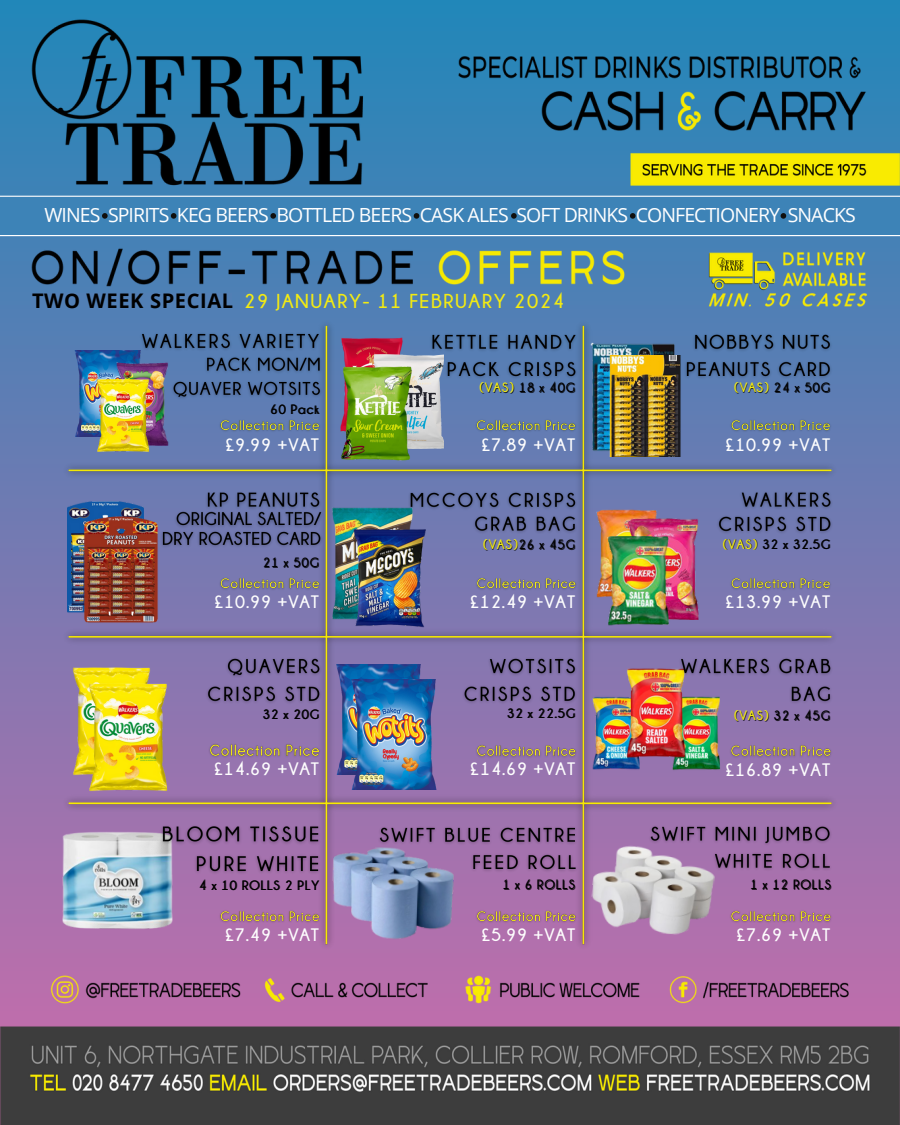
<style>
.page{position:relative;width:900px;height:1125px;background:#fff}
.page>*{position:absolute;margin:0;border:0;box-sizing:border-box;transform-origin:0 0}
.t1{font:700 20.1px "Champagne Limousines";letter-spacing:.08em;color:#f3eb12}
.t2{font:700 20.1px "Open Sans";letter-spacing:.03em;color:#000}
.t3{font:19.5px "Open Sans";letter-spacing:-.045em;color:#fff}
.t4{font:700 18px "Champagne Limousines";letter-spacing:.05em;color:#fefefe}
.t5{font:700 13.5px "Champagne Limousines";letter-spacing:.05em;color:#000}
.s1{color:#f3eb12}
.s2{color:rgb(0 0 0/.75)}
</style>
<div class="page">
<img style="left:0;top:7px;width:900px;height:1118px">
<img style="left:403px;top:487px;width:179px;height:52px">
<img style="left:374px;top:822px;width:208px;height:55px">
<img style="left:713px;top:486px;width:125px;height:52px">
<img style="left:588px;top:336px;width:90px;height:123px">
<img style="left:426px;top:328px;width:157px;height:56px">
<img style="left:334px;top:336px;width:74px;height:98px">
<img style="left:367px;top:353px;width:77px;height:98px">
<img style="left:331px;top:847px;width:124px;height:99px">
<img style="left:68px;top:500px;width:75px;height:114px">
<img style="left:54px;top:818px;width:126px;height:126px">
<img style="left:136px;top:328px;width:191px;height:76px">
<img style="left:644px;top:820px;width:193px;height:56px">
<img style="left:680px;top:328px;width:158px;height:56px">
<img style="left:157px;top:487px;width:171px;height:65px">
<img style="left:728px;top:907px;width:108px;height:20px">
<img style="left:202px;top:653px;width:128px;height:55px">
<img style="left:588px;top:838px;width:129px;height:107px">
<img style="left:74px;top:351px;width:70px;height:85px">
<img style="left:111px;top:360px;width:64px;height:93px">
<img style="left:91px;top:376px;width:63px;height:77px">
<img style="left:64px;top:663px;width:95px;height:116px">
<img style="left:81px;top:678px;width:94px;height:116px">
<img style="left:609px;top:355px;width:73px;height:102px">
<img style="left:457px;top:653px;width:129px;height:55px">
<img style="left:473px;top:742px;width:108px;height:19px">
<img style="left:473px;top:574px;width:108px;height:20px">
<img style="left:339px;top:365px;width:75px;height:97px">
<img style="left:325px;top:505px;width:95px;height:116px">
<img style="left:345px;top:519px;width:95px;height:116px">
<img style="left:83px;top:512px;width:76px;height:114px">
<img style="left:588px;top:506px;width:78px;height:95px">
<img style="left:629px;top:519px;width:70px;height:101px">
<img style="left:602px;top:536px;width:73px;height:89px">
<img style="left:334px;top:665px;width:90px;height:110px">
<img style="left:350px;top:679px;width:90px;height:110px">
<img style="left:590px;top:663px;width:133px;height:118px">
<img style="left:675px;top:653px;width:162px;height:55px">
<img style="left:728px;top:417px;width:108px;height:19px">
<img style="left:728px;top:742px;width:108px;height:19px">
<img style="left:157px;top:820px;width:169px;height:59px">
<img style="left:216px;top:574px;width:109px;height:20px">
<img style="left:473px;top:907px;width:108px;height:20px">
<img style="left:728px;top:574px;width:108px;height:20px">
<img style="left:216px;top:417px;width:109px;height:19px">
<img style="left:472px;top:417px;width:109px;height:19px">
<img style="left:204px;top:740px;width:121px;height:22px">
<img style="left:216px;top:907px;width:109px;height:20px">
<div style="left:32px;top:293px;width:200px;height:16px;background:#517fb5"></div>
<svg style="left:0;top:234px;width:900px;height:2px"></svg>
<div style="left:0;top:197px;width:900px;height:37px;background:#3d83b7"></div>
<hr style="left:0;top:196px;width:900px;height:1px;background:#fff">
<svg style="left:102px;top:213px;width:6px;height:6px"></svg>
<svg style="left:171px;top:213px;width:5px;height:6px"></svg>
<svg style="left:414px;top:213px;width:5px;height:6px"></svg>
<svg style="left:270px;top:213px;width:6px;height:6px"></svg>
<svg style="left:511px;top:213px;width:6px;height:6px"></svg>
<svg style="left:630px;top:213px;width:6px;height:6px"></svg>
<svg style="left:781px;top:213px;width:5px;height:6px"></svg>
<h3 class="t3" style="left:44px;top:202px;width:813px">WINES SPIRITS KEG BEERS BOTTLED BEERS CASK ALES SOFT DRINKS CONFECTIONERY SNACKS</h3>
<p class="t2" style="left:32px;top:286px;width:203px">TWO WEEK SPECIAL</p>
<p class="t1" style="left:244px;top:290px;width:322px">29 JANUARY- 11 FEBRUARY 2024</p>
<h1 class="t5" style="left:270px;top:402px;width:51px">60 Pack</h1>
<h3 class="t4" style="left:226px;top:434px;width:95px">£9.99 +VAT</h3>
<p class="t5" style="left:263px;top:555px;width:58px">21 x 50G</p>
<p class="t4" style="left:215px;top:592px;width:106px">£10.99 +VAT</p>
<p class="t5" style="left:479px;top:380px;width:97px"><span class="s1">(VAS)</span> 18 x 40G</p>
<p class="t4" style="left:482px;top:434px;width:95px">£7.89 +VAT</p>
<p class="t5" style="left:484px;top:537px;width:93px"><span class="s2">(VAS)</span>26 x 45G</p>
<p class="t4" style="left:470px;top:592px;width:106px">£12.49 +VAT</p>
<h3 class="t5" style="left:735px;top:380px;width:97px"><span class="s2">(VAS)</span> 24 x 50G</h3>
<p class="t4" style="left:726px;top:434px;width:106px">£10.99 +VAT</p>
<p class="t5" style="left:723px;top:536px;width:108px"><span class="s2">(VAS)</span> 32 x 32.5G</p>
<p class="t4" style="left:726px;top:592px;width:106px">£13.99 +VAT</p>
<p class="t5" style="left:262px;top:707px;width:58px">32 x 20G</p>
<p class="t5" style="left:507px;top:706px;width:70px">32 x 22.5G</p>
<h3 class="t5" style="left:735px;top:708px;width:97px"><span class="s2">(VAS)</span> 32 x 45G</h3>
<h3 class="t4" style="left:215px;top:759px;width:106px">£14.69 +VAT</h3>
<p class="t4" style="left:471px;top:759px;width:106px">£14.69 +VAT</p>
<p class="t4" style="left:726px;top:760px;width:106px">£16.89 +VAT</p>
<p class="t5" style="left:199px;top:878px;width:122px">4 x 10 ROLLS 2 PLY</p>
<p class="t4" style="left:226px;top:925px;width:95px">£7.49 +VAT</p>
<p class="t5" style="left:502px;top:877px;width:74px">1 x 6 ROLLS</p>
<p class="t5" style="left:750px;top:877px;width:83px">1 x 12 ROLLS</p>
<h1 class="t4" style="left:737px;top:925px;width:95px">£7.69 +VAT</h1>
<h3 class="t4" style="left:482px;top:925px;width:95px">£5.99 +VAT</h3>
</div>
